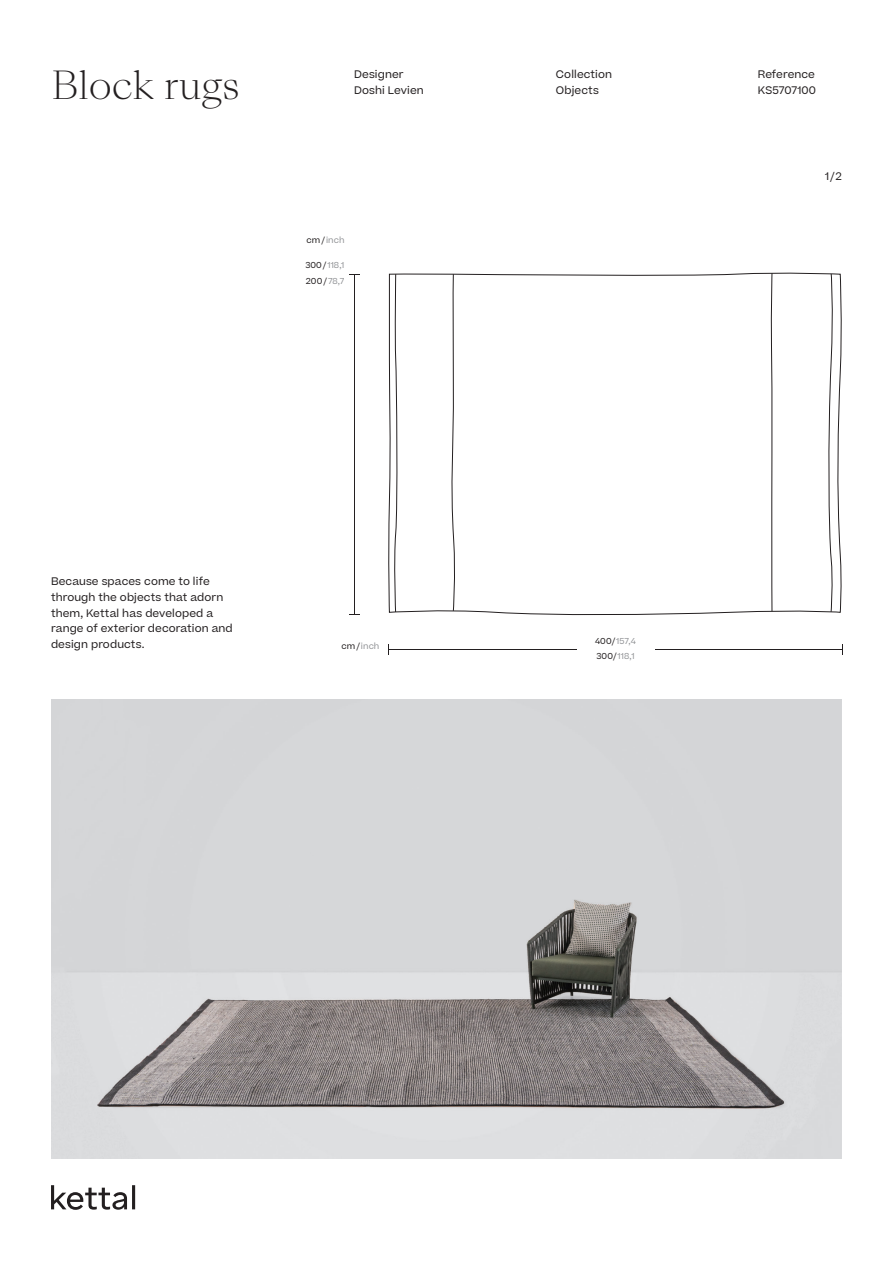
<style>
.page{position:relative;width:893px;height:1263px;background:#fff}
.page>*{position:absolute;margin:0;border:0;box-sizing:border-box;transform-origin:0 0}
.t1{font:300 37.5px "Sang Bleu Kingdom";color:#231f20}
.t2{font:10.5px/15.8px "Beatrice";letter-spacing:.01em;color:#231f20}
.t3{font:8.25px/15.5px "Beatrice";letter-spacing:.01em;color:#939598}
.s1{color:#231f20}
</style>
<div class="page">
<hr style="left:388px;top:649px;width:455px;height:1px;background:#231f20">
<hr style="left:354px;top:275px;width:1px;height:339px;background:#231f20">
<div style="left:577px;top:648px;width:77px;height:16px;background:#fff"></div>
<svg style="left:51px;top:1185px;width:84px;height:25px"></svg>
<img style="left:51px;top:699px;width:791px;height:460px">
<svg style="left:388px;top:272px;width:454px;height:343px"></svg>
<svg style="left:827px;top:274px;width:7px;height:338px"></svg>
<svg style="left:393px;top:274px;width:5px;height:338px"></svg>
<svg style="left:450px;top:274px;width:6px;height:337px"></svg>
<svg style="left:771px;top:273px;width:1px;height:338px"></svg>
<h1 class="t1" style="left:51px;top:59px;width:190px">Block rugs</h1>
<p class="t2" style="left:354px;top:66px;width:71px">Designer<br>Doshi Levien</p>
<p class="t2" style="left:556px;top:66px;width:58px">Collection<br>Objects</p>
<p class="t2" style="left:758px;top:66px;width:59px">Reference</p>
<p class="t2" style="left:758px;top:82px;width:60px">KS5707100</p>
<p class="t3" style="left:307px;top:233px;width:39px"><span class="s1">cm/</span> inch</p>
<p class="t3" style="left:305px;top:258px;width:41px"><span class="s1">300/</span> 118,1<br><span class="s1">200/</span>78,7</p>
<p class="t2" style="left:825px;top:168px;width:18px">1/2</p>
<p class="t2" style="left:51px;top:573px;width:183px">Because spaces come to life through the objects that adorn them, Kettal has developed a range of exterior decoration and design products.</p>
<p class="t3" style="left:341px;top:638px;width:39px"><span class="s1">cm/</span> inch</p>
<p class="t3" style="left:595px;top:633px;width:43px"><span class="s1">400/</span> 157,4<br><span class="s1">300/</span> 118,1</p>
</div>
